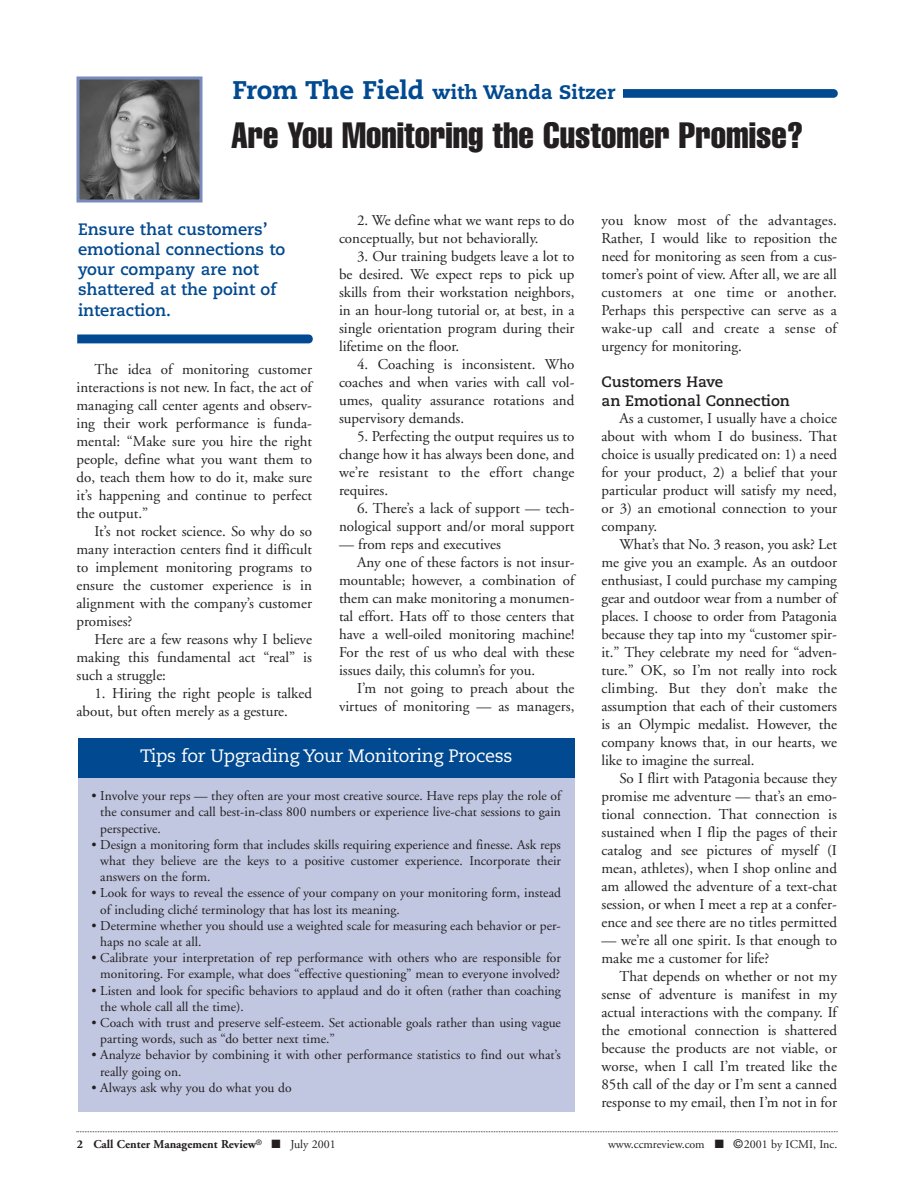
<style>
.page{position:relative;width:918px;height:1188px;background:#fff}
.page>*{position:absolute;margin:0;border:0;box-sizing:border-box;transform-origin:0 0}
.t1{font:extra-condensed 36px "Helvetica";color:#231f20}
.t2{font:800 19.5px "Caecilia";color:#014990}
.t3{font:18px "Caecilia";letter-spacing:-.015em;color:#fff}
.t4{font:700 16.5px/20.2px "Caecilia";color:#014990}
.t5{font:15px/18px "Adobe Garamond";color:#231f20;text-align:justify}
.t6{font:700 15px/18.3px "Caecilia";color:#231f20}
.t7{font:13.5px/16.2px "Adobe Garamond";color:#231f20}
.t8{font:700 12px "Adobe Garamond";color:#231f20}
.t9{font:12px "Adobe Garamond";color:#231f20}
.s1{font-size:25.5px}
.s2{font-weight:400}
.s3{font-family:"Helvetica"}
</style>
<div class="page">
<svg style="left:76px;top:1131px;width:762px;height:1px"></svg>
<img style="left:80px;top:80px;width:118px;height:118px">
<div style="left:76px;top:76px;width:126px;height:126px;border:3px solid #788bbc"></div>
<svg style="left:623px;top:89px;width:215px;height:9px;background:#0a4f94"></svg>
<svg style="left:77px;top:334px;width:236px;height:9px;background:#105396"></svg>
<div style="left:78px;top:777px;width:496px;height:335px;background:#c1c7e1"></div>
<div style="left:78px;top:738px;width:496px;height:40px;background:#014990"></div>
<h2 class="t2" style="left:232px;top:84px;width:384px"><span class="s1">From The Field</span> with Wanda Sitzer</h2>
<h1 class="t1" style="left:231px;top:122px;width:574px">Are You Monitoring the Customer Promise?</h1>
<p class="t4" style="left:78px;top:220px;width:209px">Ensure that customers’ emotional connections to your company are not shattered at the point of interaction.</p>
<p class="t5" style="left:76px;top:361px;width:237px;text-indent:18px">The idea of monitoring customer interactions is not new. In fact, the act of managing call center agents and observ&shy;ing their work performance is funda&shy;mental: “Make sure you hire the right people, define what you want them to do, teach them how to do it, make sure it’s happening and continue to perfect the output.”</p>
<p class="t5" style="left:76px;top:523px;width:237px;text-indent:18px">It’s not rocket science. So why do so many interaction centers find it difficult to implement monitoring programs to ensure the customer experience is in alignment with the company’s customer promises?</p>
<p class="t5" style="left:76px;top:631px;width:237px;text-indent:18px">Here are a few reasons why I believe making this fundamental act “real” is such a struggle:</p>
<p class="t5" style="left:76px;top:685px;width:237px;text-indent:18px">1. Hiring the right people is talked about, but often merely as a gesture.</p>
<p class="t5" style="left:339px;top:212px;width:237px;text-indent:18px">2. We define what we want reps to do conceptually, but not behaviorally.</p>
<p class="t5" style="left:339px;top:248px;width:237px;text-indent:18px">3. Our training budgets leave a lot to be desired. We expect reps to pick up skills from their workstation neighbors, in an hour-long tutorial or, at best, in a single orientation program during their lifetime on the floor.</p>
<p class="t5" style="left:339px;top:356px;width:237px;text-indent:18px">4. Coaching is inconsistent. Who coaches and when varies with call vol&shy;umes, quality assurance rotations and supervisory demands.</p>
<p class="t5" style="left:339px;top:428px;width:237px;text-indent:18px">5. Perfecting the output requires us to change how it has always been done, and we’re resistant to the effort change requires.</p>
<p class="t5" style="left:339px;top:500px;width:237px;text-align:right">6. There’s a lack of support — tech&shy;nological support and/or moral support</p>
<p class="t5" style="left:339px;top:536px;width:164px">— from reps and executives</p>
<p class="t5" style="left:357px;top:554px;width:219px">Any one of these factors is not insur-</p>
<p class="t5" style="left:339px;top:572px;width:237px">mountable; however, a combination of</p>
<p class="t5" style="left:339px;top:590px;width:237px">them can make monitoring a monumen-</p>
<p class="t5" style="left:339px;top:608px;width:237px">tal effort. Hats off to those centers that</p>
<p class="t5" style="left:339px;top:626px;width:237px">have a well-oiled monitoring machine!</p>
<p class="t5" style="left:339px;top:644px;width:237px">For the rest of us who deal with these</p>
<p class="t5" style="left:339px;top:662px;width:198px">issues daily, this column’s for you.</p>
<p class="t5" style="left:357px;top:680px;width:219px">I’m not going to preach about the</p>
<p class="t5" style="left:339px;top:698px;width:237px">virtues of monitoring — as managers,</p>
<p class="t3" style="left:140px;top:749px;width:374px">Tips for Upgrading Your Monitoring Process</p>
<p class="t7" style="left:100px;top:789px;width:462px;text-align:justify;text-indent:-9px">• Involve your reps — they often are your most creative source. Have reps play the role of the consumer and call best-in-class 800 numbers or experience live-chat sessions to gain perspective.</p>
<p class="t7" style="left:100px;top:838px;width:462px;text-align:justify;text-indent:-9px">• Design a monitoring form that includes skills requiring experience and finesse. Ask reps what they believe are the keys to a positive customer experience. Incorporate their answers on the form.</p>
<p class="t7" style="left:100px;top:886px;width:462px;text-indent:-9px">• Look for ways to reveal the essence of your company on your monitoring form, instead of including cliché terminology that has lost its meaning.</p>
<p class="t7" style="left:100px;top:919px;width:462px;text-indent:-9px">• Determine whether you should use a weighted scale for measuring each behavior or per&shy;haps no scale at all.</p>
<p class="t7" style="left:92px;top:951px;width:471px;text-align:right">• Calibrate your interpretation of rep performance with others who are responsible for monitoring. For example, what does “effective questioning” mean to everyone involved?</p>
<p class="t7" style="left:100px;top:983px;width:462px;text-indent:-9px">• Listen and look for specific behaviors to applaud and do it often (rather than coaching the whole call all the time).</p>
<p class="t7" style="left:100px;top:1016px;width:462px;text-indent:-9px">• Coach with trust and preserve self-esteem. Set actionable goals rather than using vague parting words, such as “do better next time.”</p>
<p class="t7" style="left:100px;top:1048px;width:462px;text-indent:-9px">• Analyze behavior by combining it with other performance statistics to find out what’s really going on.</p>
<p class="t7" style="left:92px;top:1081px;width:202px">• Always ask why you do what you do</p>
<p class="t5" style="left:602px;top:212px;width:237px">you know most of the advantages.<br>Rather, I would like to reposition the need for monitoring as seen from a cus&shy;tomer’s point of view. After all, we are all customers at one time or another.<br>Perhaps this perspective can serve as a wake-up call and create a sense of urgency for monitoring.</p>
<p class="t6" style="left:602px;top:374px;width:190px">Customers Have<br>an Emotional Connection</p>
<p class="t5" style="left:602px;top:411px;width:237px;text-indent:18px">As a customer, I usually have a choice about with whom I do business. That choice is usually predicated on: 1) a need for your product, 2) a belief that your particular product will satisfy my need, or 3) an emotional connection to your company.</p>
<p class="t5" style="left:602px;top:537px;width:237px;text-indent:18px">What’s that No. 3 reason, you ask? Let me give you an example. As an outdoor enthusiast, I could purchase my camping gear and outdoor wear from a number of places. I choose to order from Patagonia because they tap into my “customer spir&shy;it.” They celebrate my need for “adven&shy;ture.” OK, so I’m not really into rock climbing. But they don’t make the assumption that each of their customers is an Olympic medalist. However, the company knows that, in our hearts, we like to imagine the surreal.</p>
<p class="t5" style="left:602px;top:771px;width:237px;text-indent:18px">So I flirt with Patagonia because they promise me adventure — that’s an emo&shy;tional connection. That connection is sustained when I flip the pages of their catalog and see pictures of myself (I mean, athletes), when I shop online and am allowed the adventure of a text-chat session, or when I meet a rep at a confer&shy;ence and see there are no titles permitted</p>
<p class="t5" style="left:602px;top:933px;width:237px">— we’re all one spirit. Is that enough to make me a customer for life?</p>
<p class="t5" style="left:602px;top:969px;width:237px;text-indent:18px">That depends on whether or not my sense of adventure is manifest in my actual interactions with the company. If the emotional connection is shattered because the products are not viable, or worse, when I call I’m treated like the 85th call of the day or I’m sent a canned response to my email, then I’m not in for</p>
<p class="t8" style="left:77px;top:1139px;width:260px">2 Call Center Management Review<sup>®</sup> ■ <span class="s2">July 2001</span></p>
<p class="t9" style="left:608px;top:1139px;width:231px">www.ccmreview.com ■ <span class="s3">©</span>2001 by ICMI, Inc.</p>
</div>
